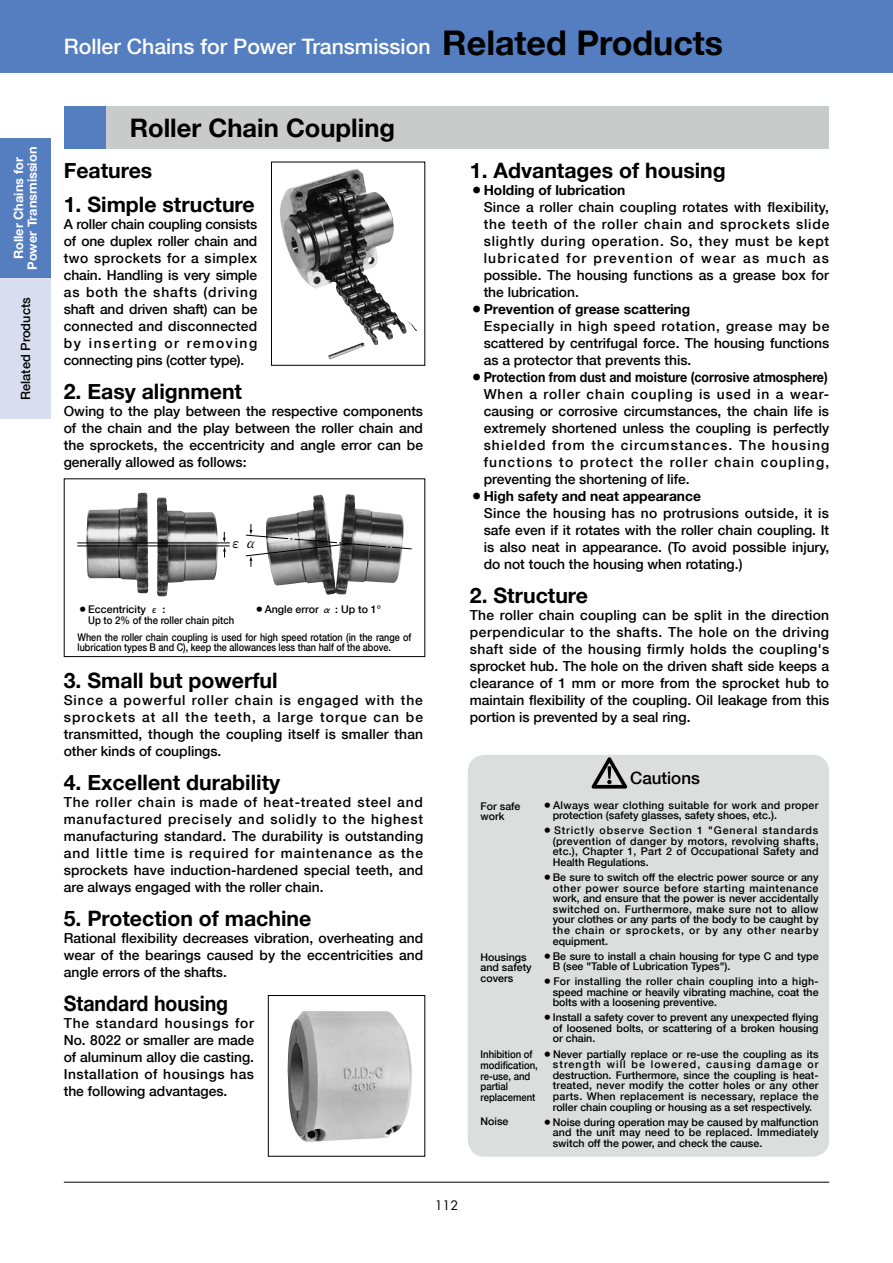
<style>
.page{position:relative;width:893px;height:1263px;background:#fff}
.page>*{position:absolute;margin:0;border:0;box-sizing:border-box;transform-origin:0 0}
.t1{font:700 34.05px "Helvetica Neue";color:#000}
.t2{font:700 25.5px "Helvetica Neue";color:#000}
.t3{font:700 21.3px "Helvetica Neue";color:#000}
.t4{font:500 21.3px "Helvetica Neue";color:#fff}
.t5{font:700 21.3px "Helvetica Neue";color:#000;scale:.92 1}
.t6{font:500 16.95px "Helvetica Neue";color:#000}
.t7{font:700 16.95px "Futo Min A101";color:#000}
.t8{font:500 13.8px/17px "Helvetica Neue";color:#000;text-align:justify}
.t9{font:500 13.8px/17px "Helvetica Neue";letter-spacing:.06em;color:#000}
.t10{font:700 12.75px/13.8px "Helvetica Neue";color:#fff;text-align:center}
.t11{font:500 12.75px "Helvetica Neue";color:#000}
.t12{font:12.75px "Futura";color:#000}
.t13{font:500 10.65px/10.6px "Helvetica Neue";color:#000;text-align:justify}
.t14{font:500 10.65px/10.6px "Helvetica Neue";color:#000;scale:.85 1}
.t15{font:500 10.65px/10.4px "Helvetica Neue";letter-spacing:.025em;color:#000}
.t16{font:500 10.65px/10.6px "Helvetica Neue";color:#000;scale:.9 1}
.s1{font-family:"Gothic BBB"}
.s2{font-weight:700}
</style>
<div class="page">
<div style="left:64px;top:106px;width:42px;height:43px;background:#547ec0"></div>
<div style="left:106px;top:106px;width:723px;height:43px;background:#c9caca"></div>
<img style="left:280px;top:169px;width:137px;height:191px">
<div style="left:271px;top:162px;width:154px;height:204px;border:1px solid #000"></div>
<div style="left:64px;top:478px;width:361px;height:179px;border:1px solid #000"></div>
<img style="left:287px;top:1011px;width:125px;height:131px">
<div style="left:268px;top:995px;width:157px;height:162px;border:1px solid #000"></div>
<div style="left:468px;top:755px;width:361px;height:402px;background:#dcdddd;border-radius:17px"></div>
<svg style="left:591px;top:757px;width:37px;height:32px"></svg>
<img style="left:86px;top:493px;width:132px;height:103px">
<img style="left:266px;top:494px;width:138px;height:101px">
<hr style="left:77px;top:542px;width:153px;height:1px;background:#000">
<hr style="left:77px;top:545px;width:153px;height:1px;background:#000">
<svg style="left:223px;top:532px;width:3px;height:25px"></svg>
<svg style="left:245px;top:524px;width:167px;height:43px"></svg>
<div style="left:0;top:0;width:893px;height:72px;background:#547ec0"></div>
<div style="left:0;top:138px;width:51px;height:141px;background:#547ec0"></div>
<div style="left:0;top:279px;width:51px;height:140px;background:#d8def0"></div>
<hr style="left:64px;top:1182px;width:765px;height:1px;background:#000">
<p class="t10" style="left:11px;top:270px;width:125px;rotate:-90deg">Roller Chains for<br>Power Transmission</p>
<p class="t11" style="left:18px;top:400px;width:104px;rotate:-90deg">Related Products</p>
<h3 class="t4" style="left:64px;top:34px;width:368px">Roller Chains for Power Transmission</h3>
<h1 class="t1" style="left:442px;top:21px;width:282px">Related Products</h1>
<h2 class="t2" style="left:130px;top:112px;width:267px">Roller Chain Coupling</h2>
<h3 class="t3" style="left:64px;top:157px;width:90px">Features</h3>
<h3 class="t3" style="left:64px;top:191px;width:192px">1. Simple structure</h3>
<p class="t8" style="left:64px;top:215px;width:195px">A roller chain coupling consists of one duplex roller chain and two sprockets for a simplex chain. Handling is very simple as both the shafts (driving shaft and driven shaft) can be connected and disconnected by inserting or removing connecting pins (cotter type).</p>
<h3 class="t3" style="left:64px;top:378px;width:180px">2. Easy alignment</h3>
<p class="t8" style="left:64px;top:402px;width:361px">Owing to the play between the respective components of the chain and the play between the roller chain and the sprockets, the eccentricity and angle error can be generally allowed as follows:</p>
<p class="t7" style="left:227px;top:531px;width:34px">εα</p>
<p class="t13" style="left:88px;top:604px;width:148px;text-indent:-11px">○Eccentricity <span class="s1">ε</span> :<br>Up to 2% of the roller chain pitch</p>
<p class="t14" style="left:78px;top:631px;width:394px">When the roller chain coupling is used for high speed rotation (in the range of lubrication types B and C), keep the allowances less than half of the above.</p>
<p class="t13" style="left:254px;top:604px;width:129px">○Angle error <span class="s1">α</span> : Up to 1°</p>
<h3 class="t3" style="left:64px;top:667px;width:215px">3. Small but powerful</h3>
<p class="t8" style="left:64px;top:691px;width:361px">Since a powerful roller chain is engaged with the sprockets at all the teeth, a large torque can be transmitted, though the coupling itself is smaller than other kinds of couplings.</p>
<h3 class="t3" style="left:64px;top:769px;width:218px">4. Excellent durability</h3>
<p class="t8" style="left:64px;top:793px;width:361px">The roller chain is made of heat-treated steel and manufactured precisely and solidly to the highest manufacturing standard. The durability is outstanding and little time is required for maintenance as the sprockets have induction-hardened special teeth, and are always engaged with the roller chain.</p>
<h3 class="t3" style="left:64px;top:905px;width:249px">5. Protection of machine</h3>
<p class="t8" style="left:64px;top:929px;width:361px">Rational flexibility decreases vibration, overheating and wear of the bearings caused by the eccentricities and angle errors of the shafts.</p>
<h3 class="t5" style="left:64px;top:990px;width:180px">Standard housing</h3>
<p class="t8" style="left:64px;top:1015px;width:192px">The standard housings for No. 8022 or smaller are made of aluminum alloy die casting.<br>Installation of housings has the following advantages.</p>
<h3 class="t3" style="left:470px;top:157px;width:257px">1. Advantages of housing</h3>
<p class="t9" style="left:484px;top:181px;width:347px;text-indent:-14px">○<span class="s2">Holding of lubrication<br></span>Since a roller chain coupling rotates with flexibility, the teeth of the roller chain and sprockets slide slightly during operation. So, they must be kept lubricated for prevention of wear as much as possible. The housing functions as a grease box for the lubrication.</p>
<p class="t8" style="left:484px;top:300px;width:347px;text-align:left;text-indent:-14px">○<span class="s2">Prevention of grease scattering<br></span>Especially in high speed rotation, grease may be scattered by centrifugal force. The housing functions as a protector that prevents this.</p>
<p class="t8" style="left:484px;top:368px;width:347px;text-indent:-14px">○<span class="s2">Protection from dust and moisture (corrosive atmosphere)<br></span>When a roller chain coupling is used in a wear&shy;causing or corrosive circumstances, the chain life is extremely shortened unless the coupling is perfectly shielded from the circumstances. The housing functions to protect the roller chain coupling, preventing the shortening of life.</p>
<p class="t8" style="left:484px;top:487px;width:347px;text-align:left;text-indent:-14px">○<span class="s2">High safety and neat appearance<br></span>Since the housing has no protrusions outside, it is safe even if it rotates with the roller chain coupling. It is also neat in appearance. (To avoid possible injury, do not touch the housing when rotating.)</p>
<h3 class="t3" style="left:470px;top:582px;width:120px">2. Structure</h3>
<p class="t8" style="left:470px;top:606px;width:361px">The roller chain coupling can be split in the direction perpendicular to the shafts. The hole on the driving shaft side of the housing firmly holds the coupling's sprocket hub. The hole on the driven shaft side keeps a clearance of 1 mm or more from the sprocket hub to maintain flexibility of the coupling. Oil leakage from this portion is prevented by a seal ring.</p>
<p class="t6" style="left:630px;top:768px;width:71px">Cautions</p>
<p class="t15" style="left:553px;top:800px;width:267px;text-indent:-11px">○Always wear clothing suitable for work and proper protection (safety glasses, safety shoes, etc.).</p>
<p class="t13" style="left:553px;top:825px;width:267px;text-indent:-11px">○Strictly observe Section 1 "General standards (prevention of danger by motors, revolving shafts, etc.), Chapter 1, Part 2 of Occupational Safety and Health Regulations.</p>
<p class="t13" style="left:553px;top:872px;width:267px;text-indent:-11px">○Be sure to switch off the electric power source or any other power source before starting maintenance work, and ensure that the power is never accidentally switched on. Furthermore, make sure not to allow your clothes or any parts of the body to be caught by the chain or sprockets, or by any other nearby equipment.</p>
<p class="t13" style="left:553px;top:951px;width:267px;text-indent:-11px">○Be sure to install a chain housing for type C and type<br>B (see "Table of Lubrication Types").</p>
<p class="t13" style="left:553px;top:976px;width:267px;text-indent:-11px">○For installing the roller chain coupling into a high&shy;speed machine or heavily vibrating machine, coat the bolts with a loosening preventive.</p>
<p class="t13" style="left:553px;top:1012px;width:267px;text-indent:-11px">○Install a safety cover to prevent any unexpected flying of loosened bolts, or scattering of a broken housing or chain.</p>
<p class="t13" style="left:553px;top:1048px;width:267px;text-indent:-11px">○Never partially replace or re-use the coupling as its strength will be lowered, causing damage or destruction. Furthermore, since the coupling is heat&shy;treated, never modify the cotter holes or any other parts. When replacement is necessary, replace the roller chain coupling or housing as a set respectively.</p>
<p class="t13" style="left:553px;top:1116px;width:267px;text-indent:-11px">○Noise during operation may be caused by malfunction and the unit may need to be replaced. Immediately switch off the power, and check the cause.</p>
<p class="t13" style="left:480px;top:800px;width:41px">For safe work</p>
<p class="t13" style="left:480px;top:951px;width:53px;text-align:left">Housings and safety covers</p>
<p class="t16" style="left:480px;top:1049px;width:65px">Inhibition of modification, re-use, and partial replacement</p>
<p class="t13" style="left:480px;top:1116px;width:29px">Noise</p>
<p class="t12" style="left:435px;top:1197px;width:25px">112</p>
</div>
